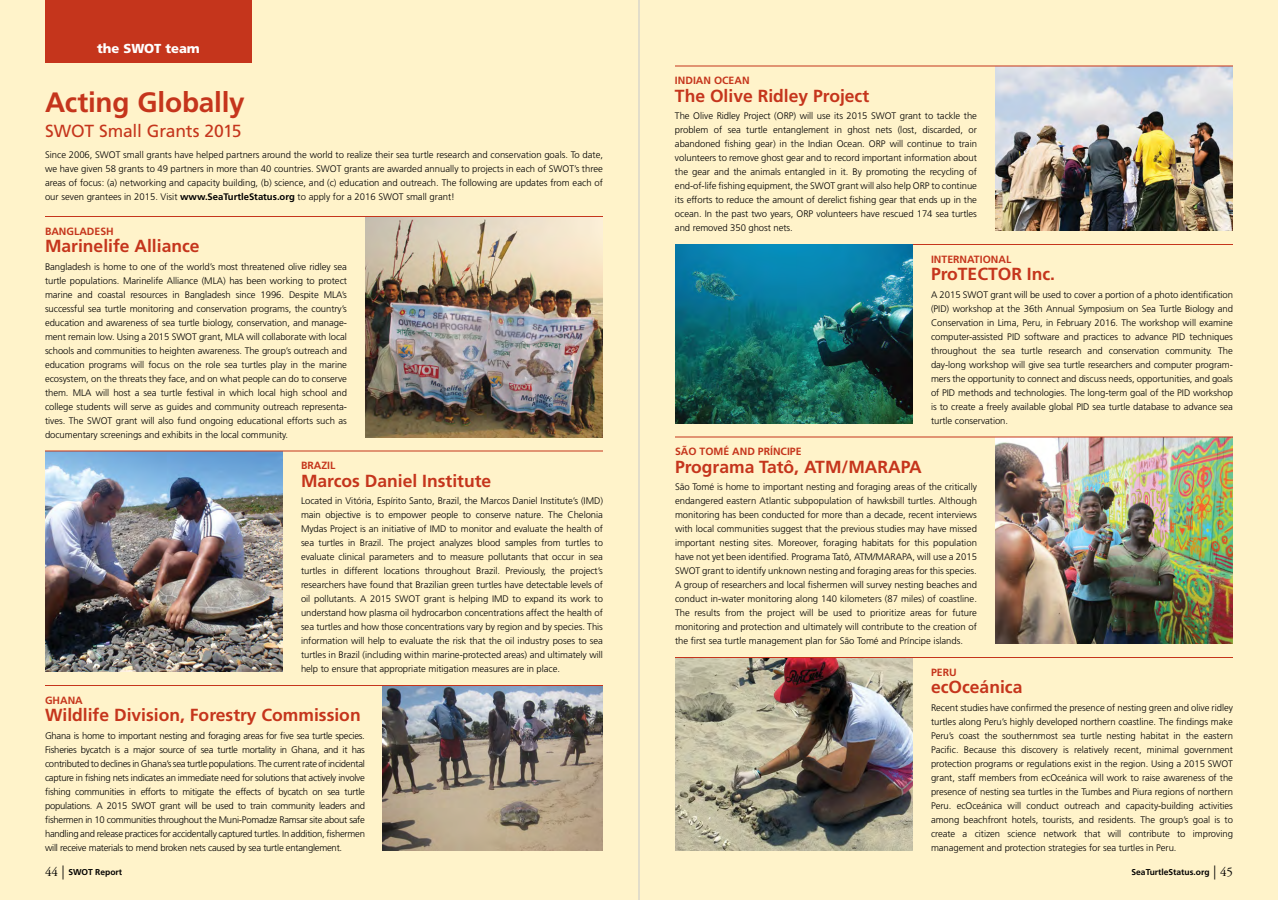
<style>
.page{position:relative;width:1278px;height:900px;background:#fff3ca}
.page>*{position:absolute;margin:0;border:0;box-sizing:border-box;transform-origin:0 0}
.t1{font:700 28px "Frutiger";letter-spacing:-.01em;color:#c5351c}
.t2{font:700 17.5px "Frutiger";color:#c5351c}
.t3{font:17.5px "Frutiger";letter-spacing:-.01em;color:#c5351c}
.t4{font:900 13px "Frutiger";letter-spacing:-.005em;color:#fff}
.t5{font:700 10.5px "Frutiger";color:#c5351c}
.t6{font:300 9.5px/14px "Frutiger";letter-spacing:-.005em;color:#000;text-align:justify}
.t7{font:700 8.5px "Frutiger";color:#000}
.s1{font-weight:700}
.s2{font-family:"Adobe Garamond Pro";font-weight:400;font-size:13px}
.s3{font-family:"Adobe Garamond Pro";font-weight:400;font-size:14px}
</style>
<div class="page">
<img style="left:383px;top:686px;width:220px;height:164px">
<img style="left:45px;top:452px;width:238px;height:220px">
<img style="left:365px;top:217px;width:238px;height:221px">
<hr style="left:45px;top:450px;width:558px;height:2px;background:#c5351c">
<hr style="left:45px;top:685px;width:558px;height:1px;background:#c5351c">
<hr style="left:45px;top:216px;width:558px;height:1px;background:#c5351c">
<img style="left:995px;top:438px;width:238px;height:206px">
<img style="left:995px;top:67px;width:238px;height:164px">
<hr style="left:675px;top:657px;width:558px;height:1px;background:#c5351c">
<hr style="left:675px;top:66px;width:558px;height:1px;background:#c5351c">
<hr style="left:675px;top:436px;width:558px;height:2px;background:#c5351c">
<hr style="left:675px;top:244px;width:558px;height:1px;background:#c5351c">
<img style="left:675px;top:245px;width:238px;height:179px">
<img style="left:675px;top:658px;width:238px;height:192px">
<div style="left:45px;top:0;width:207px;height:63px;background:#c5351c"></div>
<img style="left:219px;top:553px;width:18px;height:24px">
<hr style="left:639px;top:0;width:1px;height:900px;background:#c7c8ca">
<h3 class="t4" style="left:97px;top:40px;width:104px">the SWOT team</h3>
<h1 class="t1" style="left:45px;top:86px;width:201px">Acting Globally</h1>
<h2 class="t3" style="left:45px;top:120px;width:198px">SWOT Small Grants 2015</h2>
<p class="t6" style="left:45px;top:147px;width:560px">Since 2006, SWOT small grants have helped partners around the world to realize their sea turtle research and conservation goals. To date, we have given 58 grants to 49 partners in more than 40 countries. SWOT grants are awarded annually to projects in each of SWOT’s three areas of focus: (a) networking and capacity building, (b) science, and (c) education and outreach. The following are updates from each of our seven grantees in 2015. Visit <span class="s1">www.SeaTurtleStatus.org</span> to apply for a 2016 SWOT small grant!</p>
<p class="t5" style="left:45px;top:225px;width:70px">BANGLADESH</p>
<h2 class="t2" style="left:45px;top:236px;width:156px">Marinelife Alliance</h2>
<p class="t6" style="left:45px;top:259px;width:304px">Bangladesh is home to one of the world’s most threatened olive ridley sea turtle populations. Marinelife Alliance (MLA) has been working to protect marine and coastal resources in Bangladesh since 1996. Despite MLA’s successful sea turtle monitoring and conservation programs, the country’s education and awareness of sea turtle biology, conservation, and manage&shy;ment remain low. Using a 2015 SWOT grant, MLA will collaborate with local schools and communities to heighten awareness. The group’s outreach and education programs will focus on the role sea turtles play in the marine ecosystem, on the threats they face, and on what people can do to conserve them. MLA will host a sea turtle festival in which local high school and college students will serve as guides and community outreach representa&shy;tives. The SWOT grant will also fund ongoing educational efforts such as documentary screenings and exhibits in the local community.</p>
<p class="t5" style="left:301px;top:459px;width:36px">BRAZIL</p>
<h2 class="t2" style="left:301px;top:470px;width:192px">Marcos Daniel Institute</h2>
<p class="t6" style="left:301px;top:494px;width:304px">Located in Vitória, Espírito Santo, Brazil, the Marcos Daniel Institute’s (IMD) main objective is to empower people to conserve nature. The Chelonia Mydas Project is an initiative of IMD to monitor and evaluate the health of sea turtles in Brazil. The project analyzes blood samples from turtles to evaluate clinical parameters and to measure pollutants that occur in sea turtles in different locations throughout Brazil. Previously, the project’s researchers have found that Brazilian green turtles have detectable levels of oil pollutants. A 2015 SWOT grant is helping IMD to expand its work to understand how plasma oil hydrocarbon concentrations affect the health of sea turtles and how those concentrations vary by region and by species. This information will help to evaluate the risk that the oil industry poses to sea turtles in Brazil (including within marine-protected areas) and ultimately will help to ensure that appropriate mitigation measures are in place.</p>
<p class="t5" style="left:45px;top:694px;width:39px">GHANA</p>
<h2 class="t2" style="left:45px;top:705px;width:317px">Wildlife Division, Forestry Commission</h2>
<p class="t6" style="left:45px;top:728px;width:322px">Ghana is home to important nesting and foraging areas for five sea turtle species.<br>Fisheries bycatch is a major source of sea turtle mortality in Ghana, and it has contributed to declines in Ghana’s sea turtle populations. The current rate of incidental capture in fishing nets indicates an immediate need for solutions that actively involve fishing communities in efforts to mitigate the effects of bycatch on sea turtle populations. A 2015 SWOT grant will be used to train community leaders and fishermen in 10 communities throughout the Muni-Pomadze Ramsar site about safe handling and release practices for accidentally captured turtles. In addition, fishermen will receive materials to mend broken nets caused by sea turtle entanglement.</p>
<p class="t5" style="left:675px;top:74px;width:76px">INDIAN OCEAN</p>
<h2 class="t2" style="left:675px;top:85px;width:196px">The Olive Ridley Project</h2>
<p class="t6" style="left:675px;top:109px;width:304px">The Olive Ridley Project (ORP) will use its 2015 SWOT grant to tackle the problem of sea turtle entanglement in ghost nets (lost, discarded, or abandoned fishing gear) in the Indian Ocean. ORP will continue to train volunteers to remove ghost gear and to record important information about the gear and the animals entangled in it. By promoting the recycling of end-of-life fishing equipment, the SWOT grant will also help ORP to continue its efforts to reduce the amount of derelict fishing gear that ends up in the ocean. In the past two years, ORP volunteers have rescued 174 sea turtles and removed 350 ghost nets.</p>
<p class="t5" style="left:931px;top:253px;width:82px">INTERNATIONAL</p>
<h2 class="t2" style="left:931px;top:264px;width:126px">ProTECTOR Inc.</h2>
<p class="t6" style="left:931px;top:287px;width:304px">A 2015 SWOT grant will be used to cover a portion of a photo identification (PID) workshop at the 36th Annual Symposium on Sea Turtle Biology and Conservation in Lima, Peru, in February 2016. The workshop will examine computer-assisted PID software and practices to advance PID techniques throughout the sea turtle research and conservation community. The day-long workshop will give sea turtle researchers and computer program&shy;mers the opportunity to connect and discuss needs, opportunities, and goals of PID methods and technologies. The long-term goal of the PID workshop is to create a freely available global PID sea turtle database to advance sea turtle conservation.</p>
<p class="t5" style="left:675px;top:445px;width:128px">SÃO TOMÉ AND PRÍNCIPE</p>
<h2 class="t2" style="left:675px;top:456px;width:248px">Programa Tatô, ATM/MARAPA</h2>
<p class="t6" style="left:675px;top:480px;width:304px">São Tomé is home to important nesting and foraging areas of the critically endangered eastern Atlantic subpopulation of hawksbill turtles. Although monitoring has been conducted for more than a decade, recent interviews with local communities suggest that the previous studies may have missed important nesting sites. Moreover, foraging habitats for this population have not yet been identified. Programa Tatô, ATM/MARAPA, will use a 2015<br>SWOT grant to identify unknown nesting and foraging areas for this species.<br>A group of researchers and local fishermen will survey nesting beaches and conduct in-water monitoring along 140 kilometers (87 miles) of coastline.<br>The results from the project will be used to prioritize areas for future monitoring and protection and ultimately will contribute to the creation of the first sea turtle management plan for São Tomé and Príncipe islands.</p>
<p class="t5" style="left:931px;top:666px;width:27px">PERU</p>
<h2 class="t2" style="left:931px;top:677px;width:93px">ecOceánica</h2>
<p class="t6" style="left:931px;top:700px;width:304px">Recent studies have confirmed the presence of nesting green and olive ridley turtles along Peru’s highly developed northern coastline. The findings make Peru’s coast the southernmost sea turtle nesting habitat in the eastern Pacific. Because this discovery is relatively recent, minimal government protection programs or regulations exist in the region. Using a 2015 SWOT grant, staff members from ecOceánica will work to raise awareness of the presence of nesting sea turtles in the Tumbes and Piura regions of northern Peru. ecOceánica will conduct outreach and capacity-building activities among beachfront hotels, tourists, and residents. The group’s goal is to create a citizen science network that will contribute to improving management and protection strategies for sea turtles in Peru.</p>
<p class="t7" style="left:45px;top:867px;width:79px"><span class="s2">44</span> <span class="s3">|</span> SWOT Report</p>
<p class="t7" style="left:1132px;top:867px;width:103px">SeaTurtleStatus.org <span class="s3">|</span> <span class="s2">45</span></p>
</div>
